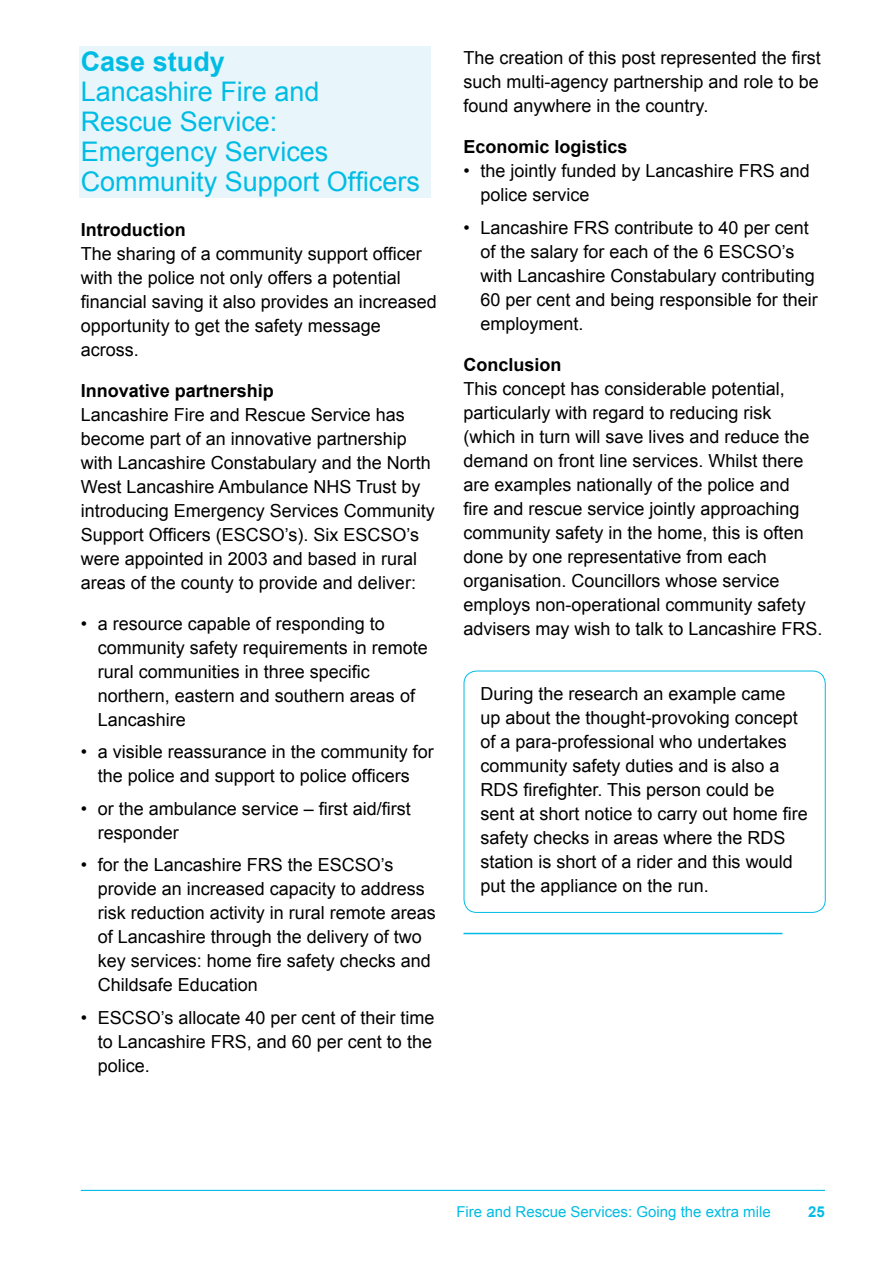
<style>
.page{position:relative;width:893px;height:1263px;background:#fff}
.page>*{position:absolute;margin:0;border:0;box-sizing:border-box;transform-origin:0 0}
.t1{font:27px/30px "Arial";color:#00bce4}
.t2{font:700 27px "Arial";color:#00bce4}
.t3{font:18px/24px "Arial";color:#000}
.t4{font:700 18px "Arial";color:#000}
.t5{font:15px "Arial";color:#00bce4}
.t6{font:700 15px "Arial";color:#00bce4}
</style>
<div class="page">
<hr style="left:81px;top:1190px;width:744px;height:1px;background:#00bce4">
<div style="left:79px;top:46px;width:351px;height:151px;background:#e8f6fb"></div>
<hr style="left:463px;top:933px;width:319px;height:1px;background:#00bce4">
<div style="left:464px;top:671px;width:362px;height:242px;border:1px solid #00bce4;border-radius:13px"></div>
<h1 class="t2" style="left:81px;top:43px;width:146px">Case study</h1>
<h1 class="t1" style="left:81px;top:76px;width:341px">Lancashire Fire and<br>Rescue Service:<br>Emergency Services<br>Community Support Officers</h1>
<p class="t4" style="left:81px;top:218px;width:106px">Introduction</p>
<p class="t3" style="left:81px;top:242px;width:358px">The sharing of a community support officer with the police not only offers a potential financial saving it also provides an increased opportunity to get the safety message across.</p>
<p class="t4" style="left:81px;top:379px;width:195px">Innovative partnership</p>
<p class="t3" style="left:81px;top:403px;width:356px">Lancashire Fire and Rescue Service has become part of an innovative partnership with Lancashire Constabulary and the North West Lancashire Ambulance NHS Trust by introducing Emergency Services Community Support Officers (ESCSO’s). Six ESCSO’s were appointed in 2003 and based in rural areas of the county to provide and deliver:</p>
<p class="t3" style="left:98px;top:612px;width:332px;text-indent:-17px">• a resource capable of responding to community safety requirements in remote rural communities in three specific northern, eastern and southern areas of Lancashire</p>
<p class="t3" style="left:81px;top:740px;width:355px;text-align:center">• a visible reassurance in the community for the police and support to police officers</p>
<p class="t3" style="left:98px;top:797px;width:315px;text-indent:-17px">• or the ambulance service – first aid/first responder</p>
<p class="t3" style="left:98px;top:853px;width:340px;text-indent:-17px">• for the Lancashire FRS the ESCSO’s provide an increased capacity to address risk reduction activity in rural remote areas of Lancashire through the delivery of two key services: home fire safety checks and Childsafe Education</p>
<p class="t3" style="left:98px;top:1006px;width:338px;text-indent:-17px">• ESCSO’s allocate 40 per cent of their time to Lancashire FRS, and 60 per cent to the police.</p>
<p class="t3" style="left:463px;top:46px;width:359px;text-align:justify">The creation of this post represented the first such multi-agency partnership and role to be found anywhere in the country.</p>
<p class="t4" style="left:463px;top:135px;width:166px">Economic logistics</p>
<p class="t3" style="left:480px;top:159px;width:331px;text-indent:-17px">• the jointly funded by Lancashire FRS and police service</p>
<p class="t3" style="left:480px;top:215px;width:339px;text-indent:-17px">• Lancashire FRS contribute to 40 per cent of the salary for each of the 6 ESCSO’s with Lancashire Constabulary contributing 60 per cent and being responsible for their employment.</p>
<p class="t4" style="left:463px;top:352px;width:100px">Conclusion</p>
<p class="t3" style="left:463px;top:376px;width:361px">This concept has considerable potential, particularly with regard to reducing risk (which in turn will save lives and reduce the demand on front line services. Whilst there are examples nationally of the police and<br>fire and rescue service jointly approaching community safety in the home, this is often done by one representative from each organisation. Councillors whose service employs non-operational community safety advisers may wish to talk to Lancashire FRS.</p>
<p class="t3" style="left:480px;top:681px;width:329px">During the research an example came up about the thought-provoking concept of a para-professional who undertakes community safety duties and is also a RDS firefighter. This person could be sent at short notice to carry out home fire safety checks in areas where the RDS station is short of a rider and this would put the appliance on the run.</p>
<p class="t5" style="left:456px;top:1202px;width:316px">Fire and Rescue Services: Going the extra mile</p>
<p class="t6" style="left:808px;top:1202px;width:18px">25</p>
</div>
